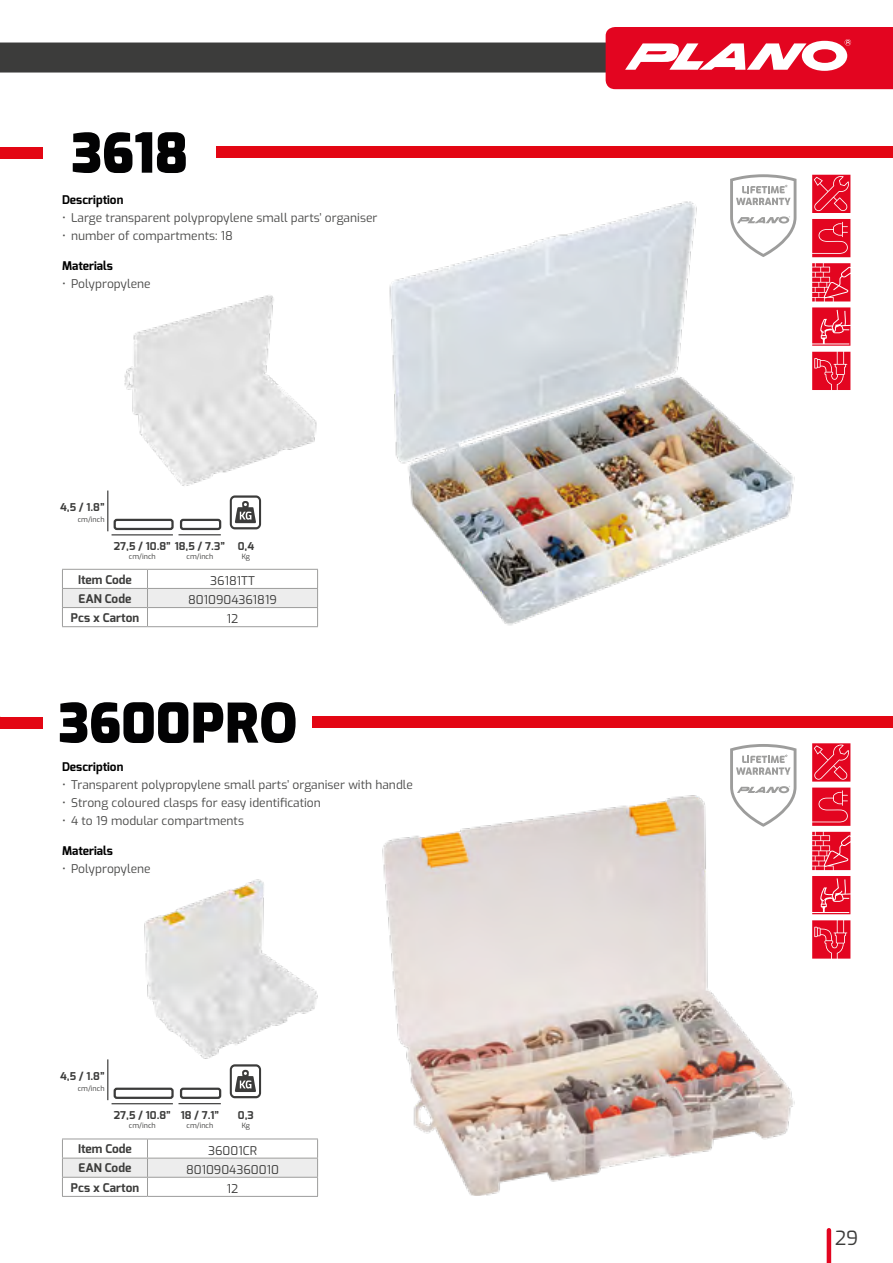
<style>
.page{position:relative;width:893px;height:1263px;background:#fff}
.page>*{position:absolute;margin:0;border:0;box-sizing:border-box;transform-origin:0 0}
.t1{font:900 54px "Exo";color:#020203}
.t2{font:19.5px "Exo";color:#3c3c3b}
.t3{font:12px "Exo";color:#4a4a49}
.t4{font:700 12px "Exo";color:#3c3c3b}
.t5{font:12px "Exo";color:#3c3c3b}
.t6{font:700 12px "Exo";color:#000}
.t7{font:700 10.8px "Exo";color:#3c3c3b}
.t8{font:7.2px "Exo";color:#3c3c3b}
</style>
<div class="page">
<div style="left:0;top:147px;width:43px;height:12px;background:#e30613"></div>
<div style="left:0;top:717px;width:43px;height:11px;background:#e30613"></div>
<svg style="left:812px;top:175px;width:38px;height:38px"></svg>
<svg style="left:812px;top:743px;width:38px;height:38px"></svg>
<svg style="left:812px;top:219px;width:38px;height:38px"></svg>
<svg style="left:812px;top:787px;width:38px;height:39px"></svg>
<svg style="left:812px;top:352px;width:38px;height:38px"></svg>
<svg style="left:812px;top:920px;width:38px;height:39px"></svg>
<svg style="left:812px;top:263px;width:38px;height:38px"></svg>
<svg style="left:812px;top:832px;width:38px;height:38px"></svg>
<div style="left:216px;top:147px;width:677px;height:11px;background:#e30613"></div>
<div style="left:313px;top:717px;width:580px;height:11px;background:#e30613"></div>
<svg style="left:730px;top:174px;width:66px;height:22px"></svg>
<svg style="left:730px;top:744px;width:66px;height:34px"></svg>
<hr style="left:107px;top:490px;width:1px;height:41px;background:#3c3c3b">
<hr style="left:112px;top:534px;width:61px;height:1px;background:#3c3c3b">
<hr style="left:179px;top:534px;width:42px;height:1px;background:#3c3c3b">
<svg style="left:230px;top:495px;width:31px;height:34px"></svg>
<div style="left:114px;top:519px;width:60px;height:11px;border:2px solid #3c3c3b;border-radius:2px"></div>
<div style="left:180px;top:519px;width:41px;height:11px;border:2px solid #3c3c3b;border-radius:2px"></div>
<hr style="left:107px;top:1059px;width:1px;height:41px;background:#3c3c3b">
<hr style="left:112px;top:1103px;width:61px;height:1px;background:#3c3c3b">
<hr style="left:179px;top:1103px;width:42px;height:1px;background:#3c3c3b">
<svg style="left:230px;top:1064px;width:31px;height:34px"></svg>
<div style="left:114px;top:1087px;width:60px;height:12px;border:2px solid #3c3c3b;border-radius:2px"></div>
<div style="left:180px;top:1087px;width:41px;height:12px;border:2px solid #3c3c3b;border-radius:2px"></div>
<svg style="left:812px;top:307px;width:38px;height:39px"></svg>
<svg style="left:812px;top:876px;width:38px;height:38px"></svg>
<img style="left:124px;top:295px;width:193px;height:191px">
<img style="left:144px;top:879px;width:173px;height:179px">
<img style="left:389px;top:196px;width:408px;height:430px">
<img style="left:382px;top:778px;width:415px;height:418px">
<hr style="left:62px;top:569px;width:85px;height:1px;background:#9d9d9c">
<hr style="left:147px;top:569px;width:171px;height:1px;background:#9d9d9c">
<svg style="left:62px;top:570px;width:256px;height:56px"></svg>
<hr style="left:62px;top:626px;width:85px;height:1px;background:#9d9d9c">
<hr style="left:147px;top:626px;width:171px;height:1px;background:#9d9d9c">
<hr style="left:62px;top:1138px;width:85px;height:1px;background:#9d9d9c">
<hr style="left:147px;top:1138px;width:171px;height:1px;background:#9d9d9c">
<svg style="left:62px;top:1139px;width:256px;height:57px"></svg>
<hr style="left:62px;top:1196px;width:85px;height:1px;background:#9d9d9c">
<hr style="left:147px;top:1196px;width:171px;height:1px;background:#9d9d9c">
<div style="left:0;top:43px;width:893px;height:30px;background:#3c3c3b"></div>
<svg style="left:606px;top:27px;width:287px;height:62px;background:#e8374d"></svg>
<hr style="left:827px;top:1230px;width:4px;height:33px;background:#e30520">
<h1 class="t1" style="left:71px;top:111px;width:119px">3618</h1>
<p class="t6" style="left:62px;top:192px;width:63px">Description</p>
<p class="t3" style="left:62px;top:209px;width:317px">• Large transparent polypropylene small parts’ organiser</p>
<p class="t3" style="left:62px;top:227px;width:172px">• number of compartments: 18</p>
<p class="t6" style="left:62px;top:258px;width:52px">Materials</p>
<p class="t3" style="left:62px;top:275px;width:90px">• Polypropylene</p>
<p class="t7" style="left:60px;top:500px;width:46px">4,5 / 1.8”</p>
<p class="t8" style="left:78px;top:514px;width:28px">cm/inch</p>
<p class="t7" style="left:114px;top:539px;width:112px">27,5 / 10.8” 18,5 / 7.3”</p>
<p class="t8" style="left:129px;top:551px;width:28px">cm/inch</p>
<p class="t8" style="left:186px;top:551px;width:28px">cm/inch</p>
<p class="t7" style="left:238px;top:539px;width:18px">0,4</p>
<p class="t8" style="left:242px;top:551px;width:10px">Kg</p>
<p class="t4" style="left:78px;top:572px;width:55px">Item Code</p>
<p class="t5" style="left:210px;top:572px;width:46px">36181TT</p>
<p class="t4" style="left:79px;top:591px;width:54px">EAN Code</p>
<p class="t5" style="left:188px;top:591px;width:90px">8010904361819</p>
<p class="t4" style="left:71px;top:610px;width:70px">Pcs x Carton</p>
<p class="t5" style="left:227px;top:610px;width:13px">12</p>
<h1 class="t1" style="left:58px;top:681px;width:241px">3600PRO</h1>
<p class="t6" style="left:62px;top:759px;width:63px">Description</p>
<p class="t3" style="left:62px;top:776px;width:352px">• Transparent polypropylene small parts’ organiser with handle</p>
<p class="t3" style="left:62px;top:794px;width:260px">• Strong coloured clasps for easy identification</p>
<p class="t3" style="left:62px;top:812px;width:183px">• 4 to 19 modular compartments</p>
<p class="t6" style="left:62px;top:843px;width:52px">Materials</p>
<p class="t3" style="left:62px;top:860px;width:90px">• Polypropylene</p>
<p class="t7" style="left:60px;top:1069px;width:46px">4,5 / 1.8”</p>
<p class="t8" style="left:78px;top:1083px;width:28px">cm/inch</p>
<p class="t7" style="left:114px;top:1108px;width:58px">27,5 / 10.8”</p>
<p class="t8" style="left:129px;top:1120px;width:28px">cm/inch</p>
<p class="t7" style="left:181px;top:1108px;width:40px">18 / 7.1”</p>
<p class="t8" style="left:186px;top:1120px;width:28px">cm/inch</p>
<p class="t7" style="left:238px;top:1108px;width:17px">0,3</p>
<p class="t8" style="left:242px;top:1120px;width:10px">Kg</p>
<p class="t4" style="left:78px;top:1141px;width:55px">Item Code</p>
<p class="t5" style="left:208px;top:1141px;width:50px">36001CR</p>
<p class="t4" style="left:79px;top:1160px;width:54px">EAN Code</p>
<p class="t5" style="left:186px;top:1160px;width:94px">8010904360010</p>
<p class="t4" style="left:71px;top:1179px;width:70px">Pcs x Carton</p>
<p class="t5" style="left:227px;top:1179px;width:13px">12</p>
<h2 class="t2" style="left:835px;top:1223px;width:25px">29</h2>
</div>
